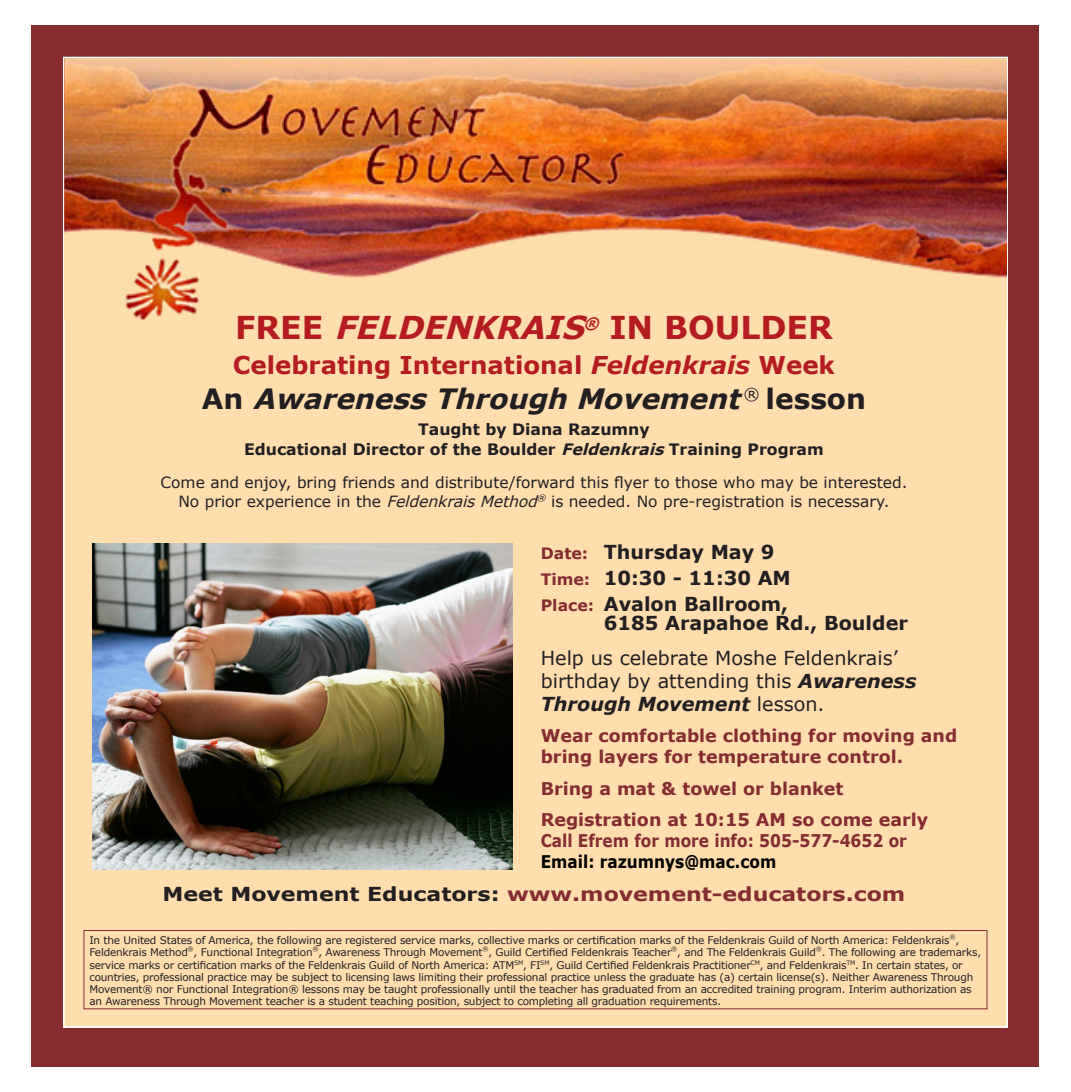
<style>
.page{position:relative;width:1071px;height:1092px;background:#fff}
.page>*{position:absolute;margin:0;border:0;box-sizing:border-box;transform-origin:0 0}
.t1{font:700 31.5px "Verdana";color:#b41c20}
.t2{font:italic 700 28px "Verdana";color:#231f20}
.t3{font:700 24.5px "Verdana";color:#b41c20}
.t4{font:19.25px/22.8px "Verdana";color:#231f20}
.t5{font:700 19.25px/19.2px "Verdana";color:#231f20}
.t6{font:700 19.25px "Verdana";color:#852c2f;scale:1.15 1}
.t7{font:700 17.5px/21px "Verdana";color:#852c2f}
.t8{font:700 17.5px/21px "Verdana";color:#852c2f;scale:.88 1}
.t9{font:700 15.75px "Verdana";color:#231f20}
.t10{font:15.4px/18.6px "Verdana";color:#231f20;text-align:center}
.t11{font:10.5px/12.2px "Verdana";letter-spacing:-.02em;color:#231f20}
.t12{font:6.12px "Verdana";color:#231f20}
.s1{font-style:italic}
.s2{font-style:normal}
.s3{font-size:15.75px;color:#852c2f}
.s4{font-weight:700;font-style:italic}
.s5{color:#000}
.s6{color:#231f20}
</style>
<div class="page">
<div style="left:32px;top:25px;width:1008px;height:1042px;background:#852c2f"></div>
<div style="left:63px;top:57px;width:945px;height:971px;background:#ffdeae;border:2px solid #fff"></div>
<img style="left:65px;top:58px;width:941px;height:262px">
<div style="left:84px;top:930px;width:903px;height:79px;border:1px solid #852c2f"></div>
<img style="left:93px;top:544px;width:420px;height:325px">
<p class="t1" style="left:235px;top:307px;width:599px">F R E E <span class="s1">FELDENKRAIS</span><sup>®</sup> I N B O U L D E R</p>
<p class="t3" style="left:233px;top:349px;width:604px">Celebrating International <span class="s1">Feldenkrais</span> Week</p>
<p class="t2" style="left:202px;top:381px;width:666px"><span class="s2">A n</span> AwarenessThrough Movement<sup>®</sup> <span class="s2">l e s s o n</span></p>
<p class="t9" style="left:418px;top:419px;width:233px">Taught by Diana Razumny</p>
<p class="t9" style="left:244px;top:439px;width:581px">Educational Director of the Boulder <span class="s1">Feldenkrais</span>Training Program</p>
<p class="t10" style="left:160px;top:473px;width:749px">Come and enjoy, bring friends and distribute/forward this flyer to those who may be interested.<br>No prior experience in the <span class="s1">FeldenkraisMethod</span><sup>®</sup> is needed. No pre-registration is necessary.</p>
<p class="t5" style="left:541px;top:542px;width:235px"><span class="s3">Date:</span> Thursday May 9</p>
<p class="t5" style="left:541px;top:568px;width:252px"><span class="s3">Time:</span> 10:30 - 11:30 AM</p>
<p class="t5" style="left:604px;top:595px;width:306px;text-indent:-63px"><span class="s3">Place:</span> Avalon Ballroom,<br>6185 Arapahoe Rd., Boulder</p>
<p class="t4" style="left:541px;top:647px;width:377px">Help us celebrate Moshe Feldenkrais’ birthday by attending this <span class="s4">Awareness<br>Through Movement</span> lesson.</p>
<p class="t7" style="left:541px;top:726px;width:418px">Wear comfortable clothing for moving and bring layers for temperature control.</p>
<p class="t7" style="left:541px;top:778px;width:304px">Bring a mat &amp; towel or blanket</p>
<p class="t7" style="left:541px;top:810px;width:389px">Registration at 10:15 AM so come early</p>
<p class="t8" style="left:541px;top:831px;width:418px">Call Efrem for more info: 505-577-4652 or<br><span class="s5">Email: razumnys@mac.com</span></p>
<p class="t6" style="left:162px;top:882px;width:648px"><span class="s6">Meet Movement Educators:</span> www.movement-educators.com</p>
<p class="t11" style="left:89px;top:934px;width:862px">In the United States of America, the following are registered service marks, collective marks or certification marks of the Feldenkrais Guild of North America: Feldenkrais</p>
<p class="t12" style="left:949px;top:933px;width:8px">®</p>
<p class="t11" style="left:955px;top:934px;width:5px">,</p>
<p class="t11" style="left:89px;top:946px;width:100px">Feldenkrais Method</p>
<p class="t12" style="left:188px;top:945px;width:8px">®</p>
<p class="t11" style="left:194px;top:946px;width:121px">, Functional Integration</p>
<p class="t12" style="left:312px;top:945px;width:8px">®</p>
<p class="t11" style="left:318px;top:946px;width:166px">, Awareness Through Movement</p>
<p class="t12" style="left:482px;top:945px;width:8px">®</p>
<p class="t11" style="left:488px;top:946px;width:185px">, Guild Certified Feldenkrais Teacher</p>
<p class="t12" style="left:671px;top:945px;width:8px">®</p>
<p class="t11" style="left:677px;top:946px;width:140px">, and The Feldenkrais Guild</p>
<p class="t12" style="left:816px;top:945px;width:8px">®</p>
<p class="t11" style="left:89px;top:946px;width:893px;text-indent:732px">. The following are trademarks, service marks or certification marks of the Feldenkrais Guild of North America: ATM<sup>SM</sup>, FI<sup>SM</sup>, Guild Certified Feldenkrais Practitioner<sup>CM</sup>, and Feldenkrais<sup>TM</sup>. In certain states, or countries, professional practice may be subject to licensing laws limiting their professional practice unless the graduate has (a) certain license(s). Neither Awareness Through Movement® nor Functional Integration® lessons may be taught professionally until the teacher has graduated from an accredited training program. Interim authorization as an Awareness Through Movement teacher is a student teaching position, subject to completing all graduation requirements.</p>
</div>
